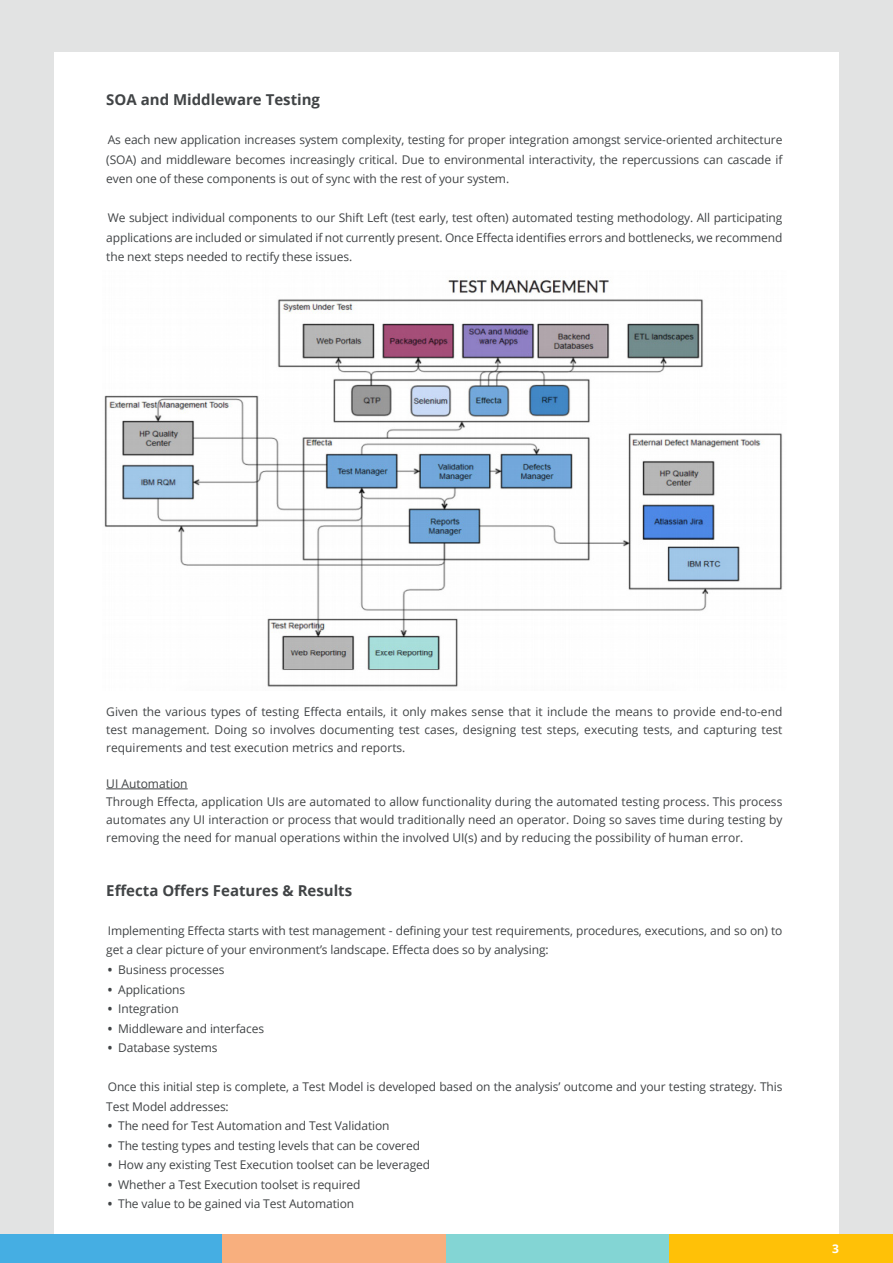
<style>
.page{position:relative;width:893px;height:1263px;background:#fff}
.page>*{position:absolute;margin:0;border:0;box-sizing:border-box;transform-origin:0 0}
.t1{font:700 15px "Open Sans";color:#414446}
.t2{font:12px/19.5px "Open Sans";letter-spacing:-.01em;color:#414446;text-align:justify}
.t3{font:700 12px "Open Sans";color:#fff}
.s1{font-weight:700}
</style>
<div class="page">
<div style="left:0;top:0;width:893px;height:1261px;background:#e2e3e3"></div>
<div style="left:54px;top:52px;width:785px;height:1192px;background:#fff"></div>
<hr style="left:106px;top:788px;width:82px;height:1px;background:#414446">
<div style="left:0;top:1235px;width:223px;height:28px;background:#45aee3"></div>
<div style="left:223px;top:1235px;width:223px;height:28px;background:#f8af7e"></div>
<div style="left:446px;top:1235px;width:224px;height:28px;background:#83d5d4"></div>
<div style="left:670px;top:1235px;width:223px;height:28px;background:#ffc107"></div>
<img style="left:104px;top:280px;width:679px;height:407px">
<p class="t1" style="left:106px;top:89px;width:215px">SOA and Middleware Testing</p>
<p class="t2" style="left:106px;top:130px;width:678px">As each new application increases system complexity, testing for proper integration amongst service-oriented architecture (SOA) and middleware becomes increasingly critical. Due to environmental interactivity, the repercussions can cascade if even one of these components is out of sync with the rest of your system.</p>
<p class="t2" style="left:106px;top:208px;width:678px">We subject individual components to our Shift Left (test early, test often) automated testing methodology. All participating applications are included or simulated if not currently present. Once Effecta identifies errors and bottlenecks, we recommend the next steps needed to rectify these issues.</p>
<p class="t2" style="left:106px;top:702px;width:678px;line-height:18px">Given the various types of testing Effecta entails, it only makes sense that it include the means to provide end-to-end test management. Doing so involves documenting test cases, designing test steps, executing tests, and capturing test requirements and test execution metrics and reports.</p>
<p class="t2" style="left:106px;top:773px;width:83px">UI Automation</p>
<p class="t2" style="left:106px;top:792px;width:678px;line-height:18px">Through Effecta, application UIs are automated to allow functionality during the automated testing process. This process automates any UI interaction or process that would traditionally need an operator. Doing so saves time during testing by removing the need for manual operations within the involved UI(s) and by reducing the possibility of human error.</p>
<p class="t1" style="left:106px;top:880px;width:247px">Effecta Offers Features &amp; Results</p>
<p class="t2" style="left:106px;top:920px;width:678px">Implementing Effecta starts with test management - defining your test requirements, procedures, executions, and so on) to get a clear picture of your environment’s landscape. Effecta does so by analysing:</p>
<p class="t2" style="left:108px;top:959px;width:118px"><span class="s1">•</span> Business processes</p>
<p class="t2" style="left:108px;top:979px;width:79px"><span class="s1">•</span> Applications</p>
<p class="t2" style="left:108px;top:998px;width:72px"><span class="s1">•</span> Integration</p>
<p class="t2" style="left:108px;top:1018px;width:158px"><span class="s1">•</span> Middleware and interfaces</p>
<p class="t2" style="left:108px;top:1037px;width:111px"><span class="s1">•</span> Database systems</p>
<p class="t2" style="left:106px;top:1076px;width:678px">Once this initial step is complete, a Test Model is developed based on the analysis’ outcome and your testing strategy. This<br>Test Model addresses:</p>
<p class="t2" style="left:108px;top:1115px;width:283px"><span class="s1">•</span> The need for Test Automation and Test Validation</p>
<p class="t2" style="left:108px;top:1135px;width:314px"><span class="s1">•</span> The testing types and testing levels that can be covered</p>
<p class="t2" style="left:108px;top:1154px;width:324px"><span class="s1">•</span> How any existing Test Execution toolset can be leveraged</p>
<p class="t2" style="left:108px;top:1174px;width:254px"><span class="s1">•</span> Whether a Test Execution toolset is required</p>
<p class="t2" style="left:108px;top:1193px;width:248px"><span class="s1">•</span> The value to be gained via Test Automation</p>
<p class="t3" style="left:832px;top:1240px;width:8px">3</p>
</div>
